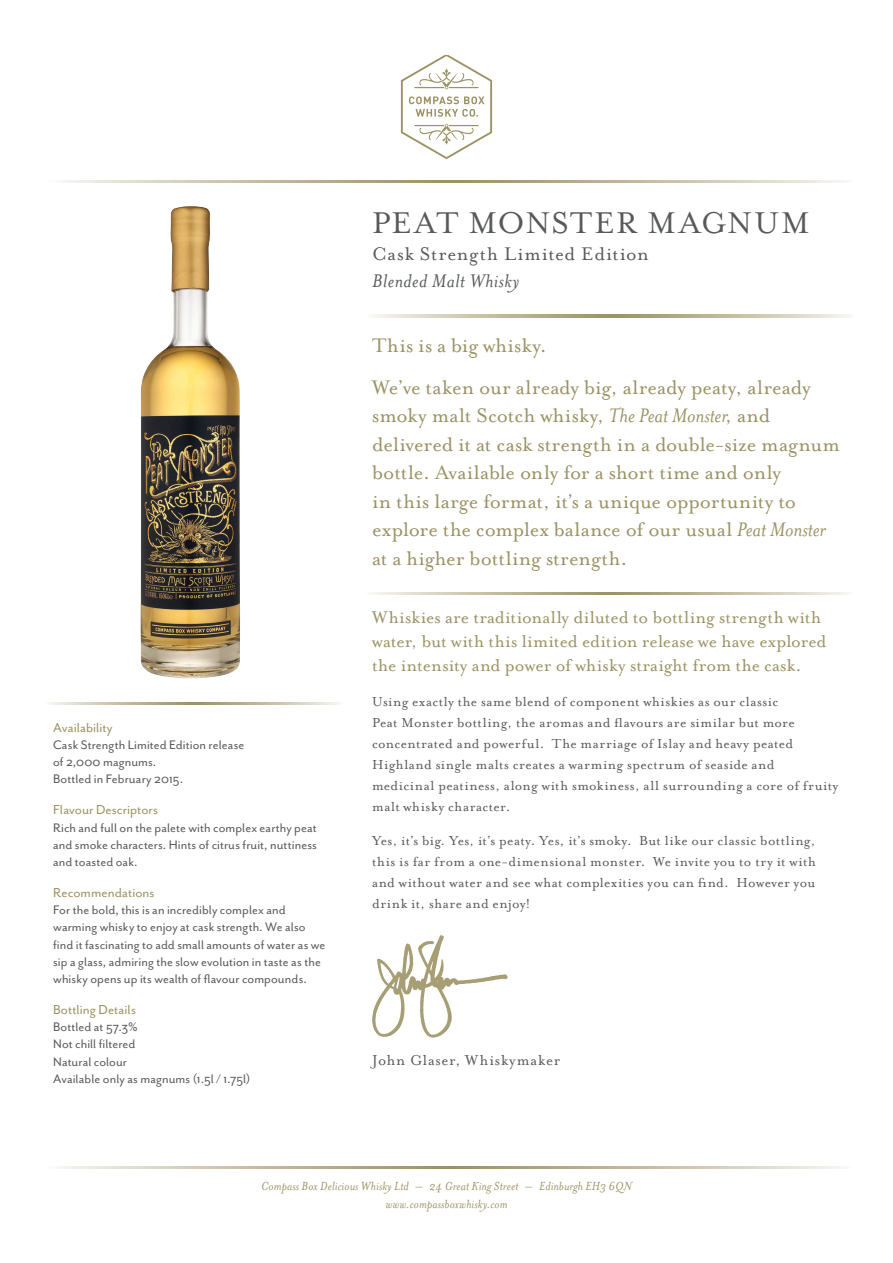
<style>
.page{position:relative;width:893px;height:1263px;background:#fff}
.page>*{position:absolute;margin:0;border:0;box-sizing:border-box;transform-origin:0 0}
.t1{font:34.5px "Mrs Eaves Roman";letter-spacing:.04em;color:#57595b}
.t2{font:22.5px/28.5px "Mrs Eaves Roman";letter-spacing:.005em;color:#9b9263}
.t3{font:21px "Mrs Eaves Roman";letter-spacing:.045em;color:#57595b}
.t4{font:italic 21px "Mrs Eaves";letter-spacing:.025em;color:#57595b}
.t5{font:19.5px/24px "Mrs Eaves Roman";letter-spacing:.005em;color:#9b9263}
.t6{font:16.5px "Mrs Eaves Roman";letter-spacing:.05em;color:#57595b}
.t7{font:15px/21px "Mrs Eaves Roman";letter-spacing:.03em;color:#57595b}
.t8{font:15px "Mr Eaves San OT";letter-spacing:.005em;color:#9b9263}
.t9{font:14.25px/17.1px "Mr Eaves San OT";letter-spacing:.005em;color:#57595b}
.t10{font:italic 13.5px/18px "Mrs Eaves";letter-spacing:.01em;color:#9b9263;text-align:center}
.s1{font-family:"Mrs Eaves";font-style:italic}
</style>
<div class="page">
<img style="left:140px;top:206px;width:100px;height:472px">
<svg style="left:61px;top:180px;width:786px;height:3px;background:#c5bfa4"></svg>
<svg style="left:59px;top:1166px;width:786px;height:3px;background:#c5bfa4"></svg>
<svg style="left:373px;top:315px;width:477px;height:2px"></svg>
<svg style="left:49px;top:702px;width:290px;height:3px"></svg>
<svg style="left:372px;top:592px;width:477px;height:3px"></svg>
<svg style="left:401px;top:55px;width:91px;height:104px"></svg>
<svg style="left:372px;top:935px;width:136px;height:103px"></svg>
<h1 class="t1" style="left:372px;top:204px;width:439px">PEAT MONSTER MAGNUM</h1>
<h3 class="t3" style="left:372px;top:242px;width:278px">Cask Strength Limited Edition</h3>
<h3 class="t4" style="left:372px;top:269px;width:149px">Blended Malt Whisky</h3>
<p class="t8" style="left:53px;top:719px;width:61px">Availability</p>
<p class="t9" style="left:53px;top:736px;width:193px">Cask Strength Limited Edition release of 2,000 magnums.<br>Bottled in February 2015.</p>
<p class="t8" style="left:53px;top:802px;width:106px">Flavour Descriptors</p>
<p class="t9" style="left:53px;top:819px;width:265px;text-align:justify">Rich and full on the palete with complex earthy peat and smoke characters. Hints of citrus fruit, nuttiness and toasted oak.</p>
<p class="t8" style="left:53px;top:884px;width:103px">Recommendations</p>
<p class="t9" style="left:53px;top:901px;width:274px">For the bold, this is an incredibly complex and warming whisky to enjoy at cask strength. We also find it fascinating to add small amounts of water as we sip a glass, admiring the slow evolution in taste as the whisky opens up its wealth of flavour compounds.</p>
<p class="t8" style="left:53px;top:1001px;width:84px">Bottling Details</p>
<p class="t9" style="left:53px;top:1018px;width:199px">Bottled at 57.3%<br>Not chill filtered<br>Natural colour<br>Available only as magnums (1.5l / 1.75l)</p>
<h2 class="t2" style="left:372px;top:324px;width:440px;line-height:42px">This is a big whisky.<br>We’ve taken our already big, already peaty, already</h2>
<p class="t2" style="left:372px;top:401px;width:469px">smoky malt Scotch whisky, <span class="s1">The Peat Monster</span>, and delivered it at cask strength in a double-size magnum bottle. Available only for a short time and only<br>in this large format, it’s a unique opportunity to explore the complex balance of our usual <span class="s1">Peat Monster </span>at a higher bottling strength.</p>
<h3 class="t5" style="left:372px;top:605px;width:456px">Whiskies are traditionally diluted to bottling strength with water, but with this limited edition release we have explored the intensity and power of whisky straight from the cask.</h3>
<p class="t7" style="left:372px;top:691px;width:468px">Using exactly the same blend of component whiskies as our classic<br>Peat Monster bottling, the aromas and flavours are similar but more concentrated and powerful. The marriage of Islay and heavy peated Highland single malts creates a warming spectrum of seaside and medicinal peatiness, along with smokiness, all surrounding a core of fruity malt whisky character.</p>
<p class="t7" style="left:372px;top:830px;width:445px;text-align:justify">Yes, it’s big. Yes, it’s peaty. Yes, it’s smoky. But like our classic bottling, this is far from a one-dimensional monster. We invite you to try it with and without water and see what complexities you can find. However you drink it, share and enjoy!</p>
<p class="t6" style="left:372px;top:1051px;width:190px">John Glaser, Whiskymaker</p>
<p class="t10" style="left:261px;top:1177px;width:372px">Compass Box Delicious Whisky Ltd – 24 Great King Street – Edinburgh EH3 6QN www.compassboxwhisky.com</p>
</div>
